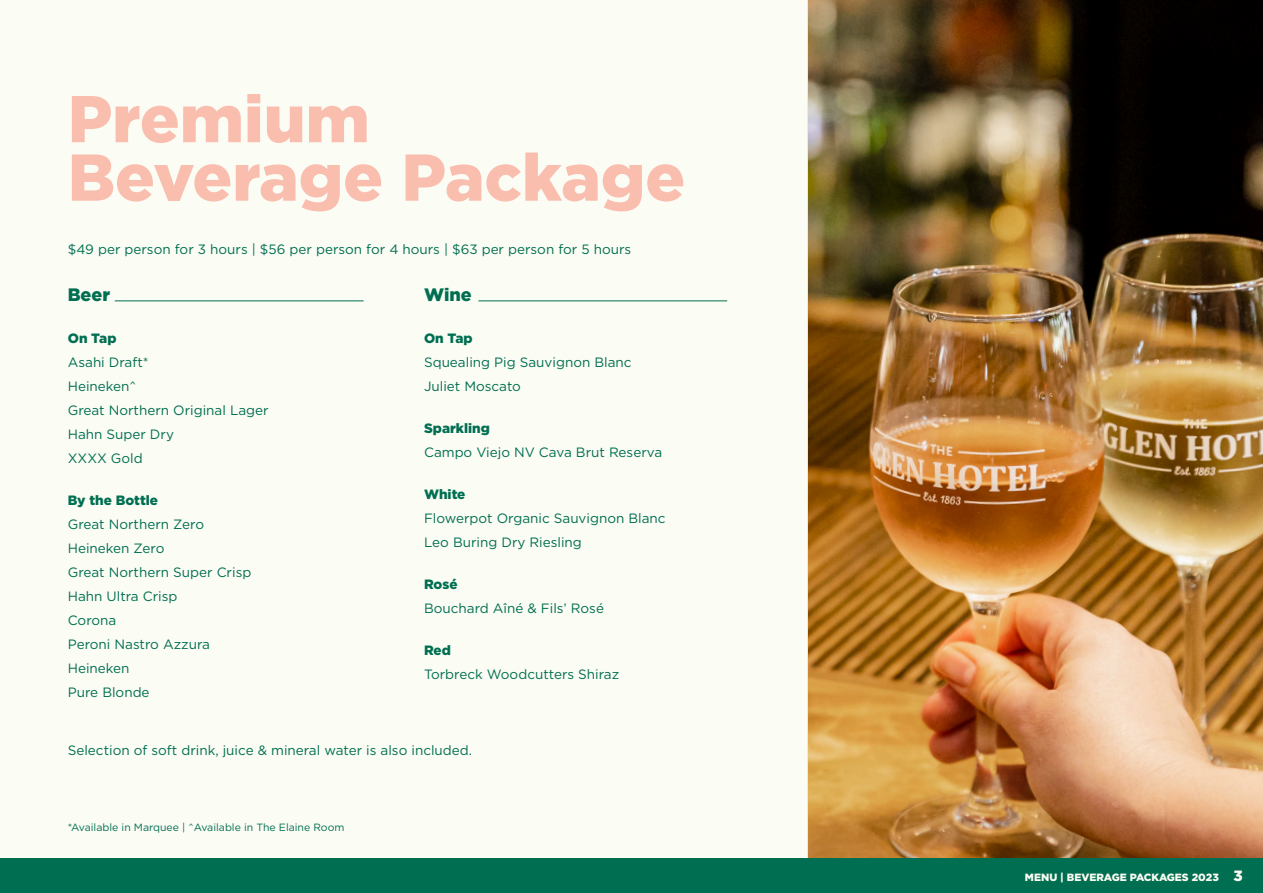
<style>
.page{position:relative;width:1263px;height:893px;background:#fff}
.page>*{position:absolute;margin:0;border:0;box-sizing:border-box;transform-origin:0 0}
.t1{font:900 66px/58.5px "Gotham";color:#fabeaf}
.t2{font:900 18px "Gotham";color:#006e51}
.t3{font:900 14.85px "Gotham";color:#fbfcf4}
.t4{font:13.5px "Gotham";color:#006e51}
.t5{font:900 13.5px "Gotham";color:#006e51}
.t6{font:10.5px "Gotham";color:#006e51}
.t7{font:900 10.5px "Gotham";color:#fbfcf4}
</style>
<div class="page">
<div style="left:0;top:0;width:808px;height:893px;background:#fbfcf4"></div>
<img style="left:808px;top:0;width:455px;height:859px">
<div style="left:0;top:859px;width:1263px;height:34px;background:#006e51"></div>
<hr style="left:115px;top:300px;width:249px;height:1px;background:#006e51">
<hr style="left:478px;top:300px;width:249px;height:1px;background:#006e51">
<p class="t1" style="left:68px;top:89px;width:619px">Premium<br>Beverage Package</p>
<p class="t4" style="left:68px;top:240px;width:565px">$49 per person for 3 hours | $56 per person for 4 hours | $63 per person for 5 hours</p>
<p class="t2" style="left:68px;top:282px;width:44px">Beer</p>
<p class="t5" style="left:68px;top:329px;width:50px">On Tap</p>
<p class="t4" style="left:68px;top:354px;width:82px">Asahi Draft*</p>
<p class="t4" style="left:68px;top:378px;width:70px">Heineken^</p>
<p class="t4" style="left:68px;top:402px;width:202px">Great Northern Original Lager</p>
<p class="t4" style="left:68px;top:426px;width:108px">Hahn Super Dry</p>
<p class="t4" style="left:68px;top:450px;width:77px">XXXX Gold</p>
<p class="t5" style="left:68px;top:491px;width:92px">By the Bottle</p>
<p class="t4" style="left:68px;top:516px;width:138px">Great Northern Zero</p>
<p class="t4" style="left:68px;top:540px;width:98px">Heineken Zero</p>
<p class="t4" style="left:68px;top:564px;width:185px">Great Northern Super Crisp</p>
<p class="t4" style="left:68px;top:588px;width:111px">Hahn Ultra Crisp</p>
<p class="t4" style="left:68px;top:612px;width:50px">Corona</p>
<p class="t4" style="left:68px;top:636px;width:144px">Peroni Nastro Azzura</p>
<p class="t4" style="left:68px;top:660px;width:63px">Heineken</p>
<p class="t4" style="left:68px;top:684px;width:83px">Pure Blonde</p>
<p class="t2" style="left:424px;top:282px;width:49px">Wine</p>
<p class="t5" style="left:424px;top:329px;width:50px">On Tap</p>
<p class="t4" style="left:424px;top:354px;width:209px">Squealing Pig Sauvignon Blanc</p>
<p class="t4" style="left:424px;top:378px;width:98px">Juliet Moscato</p>
<p class="t5" style="left:424px;top:419px;width:67px">Sparkling</p>
<p class="t4" style="left:424px;top:444px;width:240px">Campo Viejo NV Cava Brut Reserva</p>
<p class="t5" style="left:424px;top:485px;width:43px">White</p>
<p class="t4" style="left:424px;top:510px;width:243px">Flowerpot Organic Sauvignon Blanc</p>
<p class="t4" style="left:424px;top:534px;width:159px">Leo Buring Dry Riesling</p>
<p class="t5" style="left:424px;top:575px;width:35px">Rosé</p>
<p class="t4" style="left:424px;top:600px;width:181px">Bouchard Aîné &amp; Fils’ Rosé</p>
<p class="t5" style="left:424px;top:641px;width:28px">Red</p>
<p class="t4" style="left:424px;top:666px;width:197px">Torbreck Woodcutters Shiraz</p>
<p class="t4" style="left:68px;top:742px;width:406px">Selection of soft drink, juice &amp; mineral water is also included.</p>
<p class="t6" style="left:68px;top:820px;width:278px">*Available in Marquee | ^Available in The Elaine Room</p>
<p class="t7" style="left:1025px;top:870px;width:195px">MENU | BEVERAGE PACKAGES 2023</p>
<p class="t3" style="left:1233px;top:865px;width:11px">3</p>
</div>
